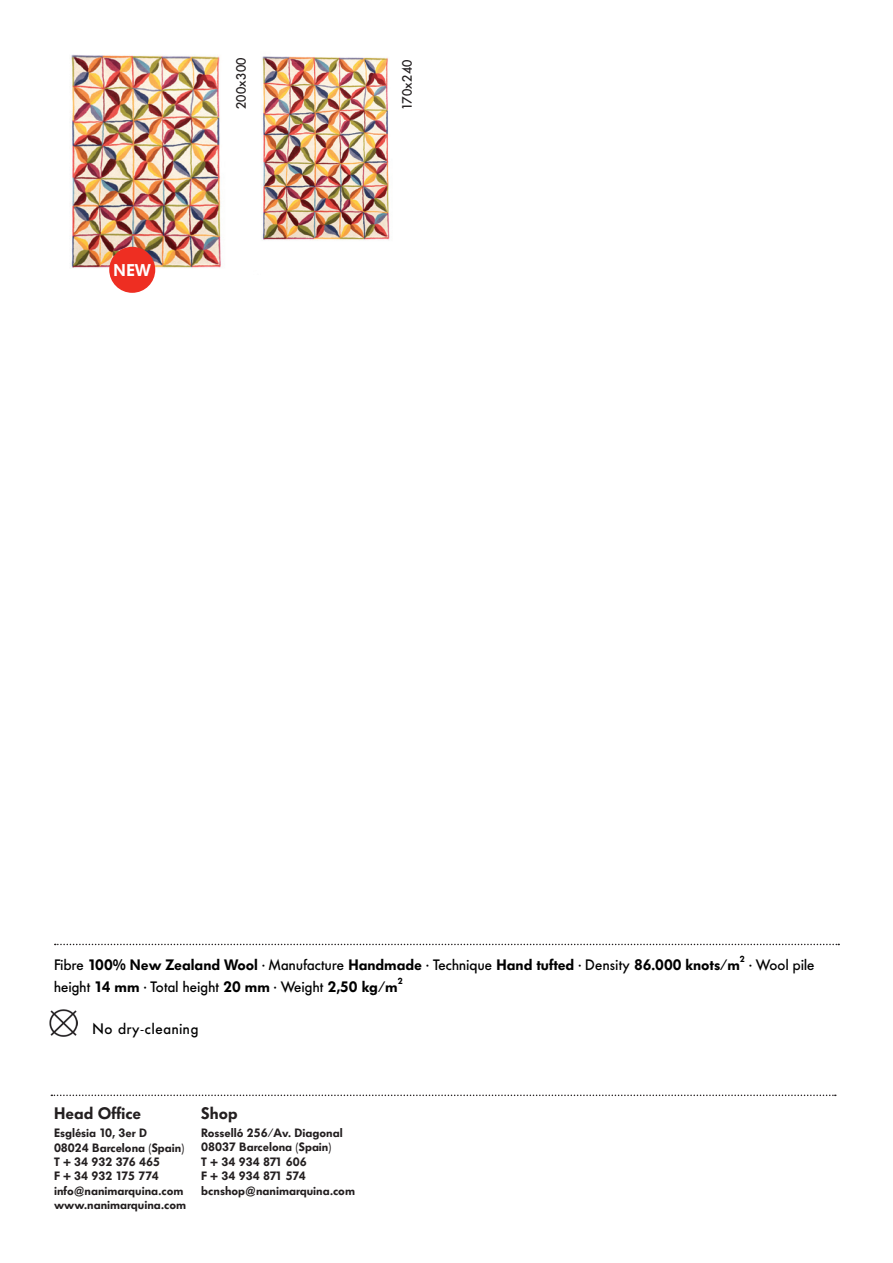
<style>
.page{position:relative;width:893px;height:1263px;background:#fff}
.page>*{position:absolute;margin:0;border:0;box-sizing:border-box;transform-origin:0 0}
.t1{font:600 16.8px "Futura BQ";color:#fff}
.t2{font:600 16.5px "Futura BQ";color:#231f20}
.t3{font:500 15.15px "Futura BQ";letter-spacing:.03em;color:#000}
.t4{font:600 15px "Futura BQ";color:#000}
.t5{font:500 15px "Futura BQ";color:#000}
.t6{font:500 13.5px "Futura BQ";color:#231f20}
.t7{font:600 12px/14.4px "Futura BQ";color:#231f20}
.t8{font:600 8.7px "Futura BQ";color:#000}
.s1{font-weight:500}
.s2{font-weight:600}
</style>
<div class="page">
<img style="left:262px;top:56px;width:128px;height:184px">
<img style="left:70px;top:54px;width:151px;height:227px">
<svg style="left:51px;top:1094px;width:785px;height:2px"></svg>
<svg style="left:55px;top:944px;width:784px;height:1px"></svg>
<img style="left:50px;top:1009px;width:28px;height:28px">
<div style="left:109px;top:247px;width:46px;height:46px;background:#ee2e22;border-radius:50%"></div>
<h1 class="t1" style="left:113px;top:260px;width:39px">NEW</h1>
<p class="t6" style="left:233px;top:109px;width:54px;rotate:-90deg">200x300</p>
<p class="t6" style="left:399px;top:110px;width:52px;rotate:-90deg">170x240</p>
<p class="t4" style="left:54px;top:956px;width:687px"><span class="s1">Fibre</span> 100% New Zealand Wool <span class="s1">· Manufacture</span> Handmade <span class="s1">· Technique</span> Hand tufted <span class="s1">· Density</span> 86.000 knots/m</p>
<p class="t8" style="left:740px;top:954px;width:7px">2</p>
<p class="t5" style="left:749px;top:956px;width:67px">· Wool pile</p>
<p class="t5" style="left:54px;top:978px;width:345px">height <span class="s2">14 mm</span> · Total height <span class="s2">20 mm</span> · Weight <span class="s2">2,50 kg/m</span></p>
<p class="t8" style="left:398px;top:976px;width:7px">2</p>
<p class="t3" style="left:93px;top:1020px;width:108px">No dry-cleaning</p>
<h2 class="t2" style="left:54px;top:1103px;width:88px">Head Office</h2>
<p class="t7" style="left:54px;top:1126px;width:134px">Església 10, 3er D<br>08024 Barcelona (Spain)<br>T + 34 932 376 465<br>F + 34 932 175 774 info@nanimarquina.com www.nanimarquina.com</p>
<h2 class="t2" style="left:201px;top:1103px;width:38px">Shop</h2>
<p class="t7" style="left:201px;top:1126px;width:155px">Rosselló 256/Av. Diagonal<br>08037 Barcelona (Spain)<br>T + 34 934 871 606<br>F + 34 934 871 574 bcnshop@nanimarquina.com</p>
</div>
